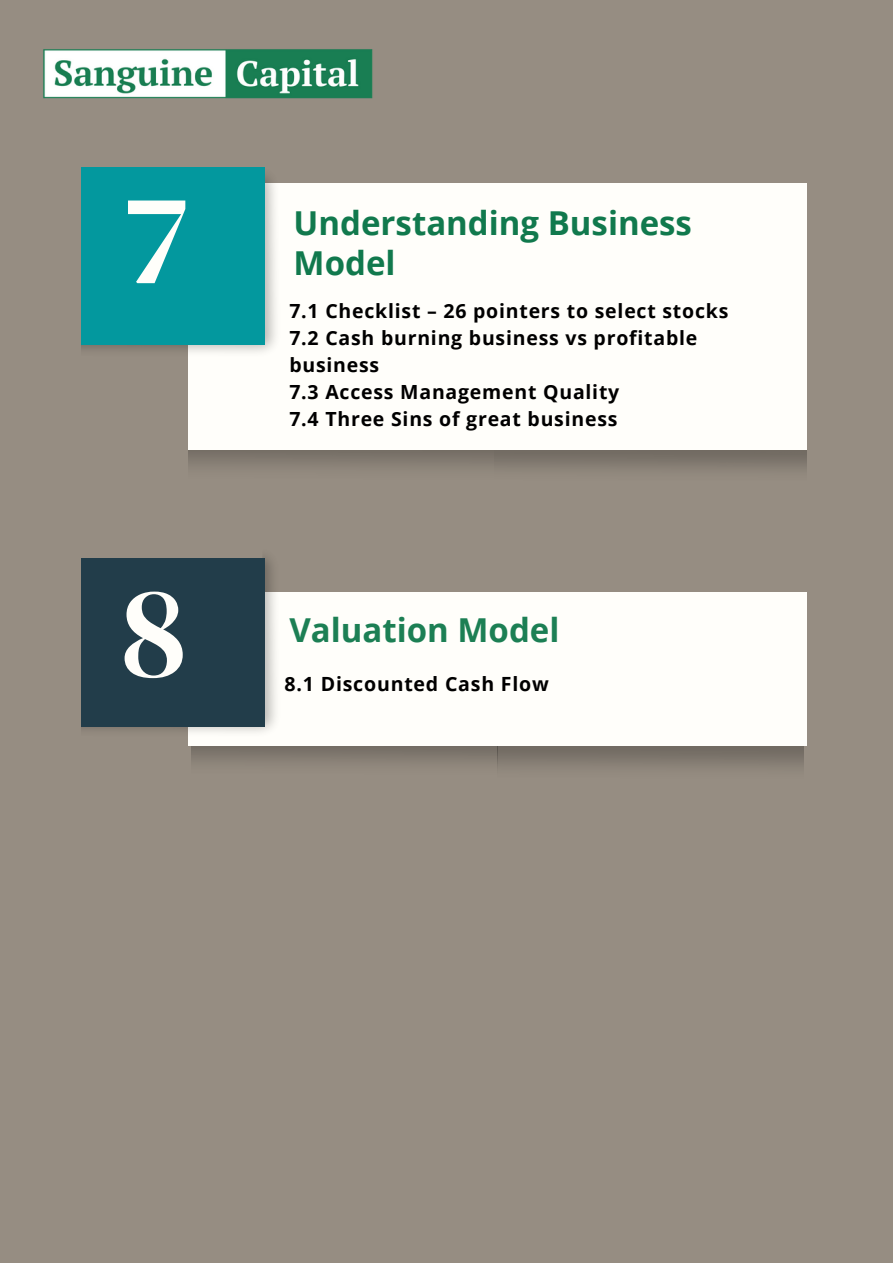
<style>
.page{position:relative;width:893px;height:1264px;background:#fff}
.page>*{position:absolute;margin:0;border:0;box-sizing:border-box;transform-origin:0 0}
.t1{font:130.35px "DM Serif Display";color:#fffefa}
.t2{font:700 33px/40.5px "Open Sans";color:#11794d}
.t3{font:700 33px "Open Sans";color:#1c7f54}
.t4{font:700 19.5px/27px "Open Sans";letter-spacing:.04em;color:#000}
</style>
<div class="page">
<div style="left:0;top:0;width:892px;height:1262px;background:#968d82"></div>
<img style="left:188px;top:449px;width:306px;height:18px">
<img style="left:191px;top:745px;width:306px;height:18px">
<img style="left:494px;top:449px;width:312px;height:21px">
<img style="left:498px;top:745px;width:305px;height:22px">
<div style="left:188px;top:183px;width:618px;height:266px;background:#fffefa"></div>
<div style="left:188px;top:592px;width:618px;height:153px;background:#fffefa"></div>
<img style="left:81px;top:290px;width:195px;height:62px">
<img style="left:81px;top:556px;width:195px;height:176px">
<div style="left:82px;top:167px;width:182px;height:177px;background:#03989e"></div>
<div style="left:82px;top:558px;width:182px;height:169px;background:#223d4a"></div>
<img style="left:43px;top:49px;width:330px;height:241px">
<p class="t1" style="left:124px;top:148px;width:65px">7</p>
<p class="t1" style="left:121px;top:541px;width:67px">8</p>
<p class="t2" style="left:293px;top:201px;width:400px">Understanding Business<br>Model</p>
<p class="t4" style="left:289px;top:297px;width:440px">7.1 Checklist – 26 pointers to select stocks</p>
<p class="t4" style="left:289px;top:324px;width:409px">7.2 Cash burning business vs profitable business</p>
<p class="t4" style="left:289px;top:378px;width:331px">7.3 Access Management Quality</p>
<p class="t4" style="left:289px;top:405px;width:329px">7.4 Three Sins of great business</p>
<p class="t3" style="left:289px;top:607px;width:271px">Valuation Model</p>
<p class="t4" style="left:284px;top:670px;width:266px">8.1 Discounted Cash Flow</p>
</div>
